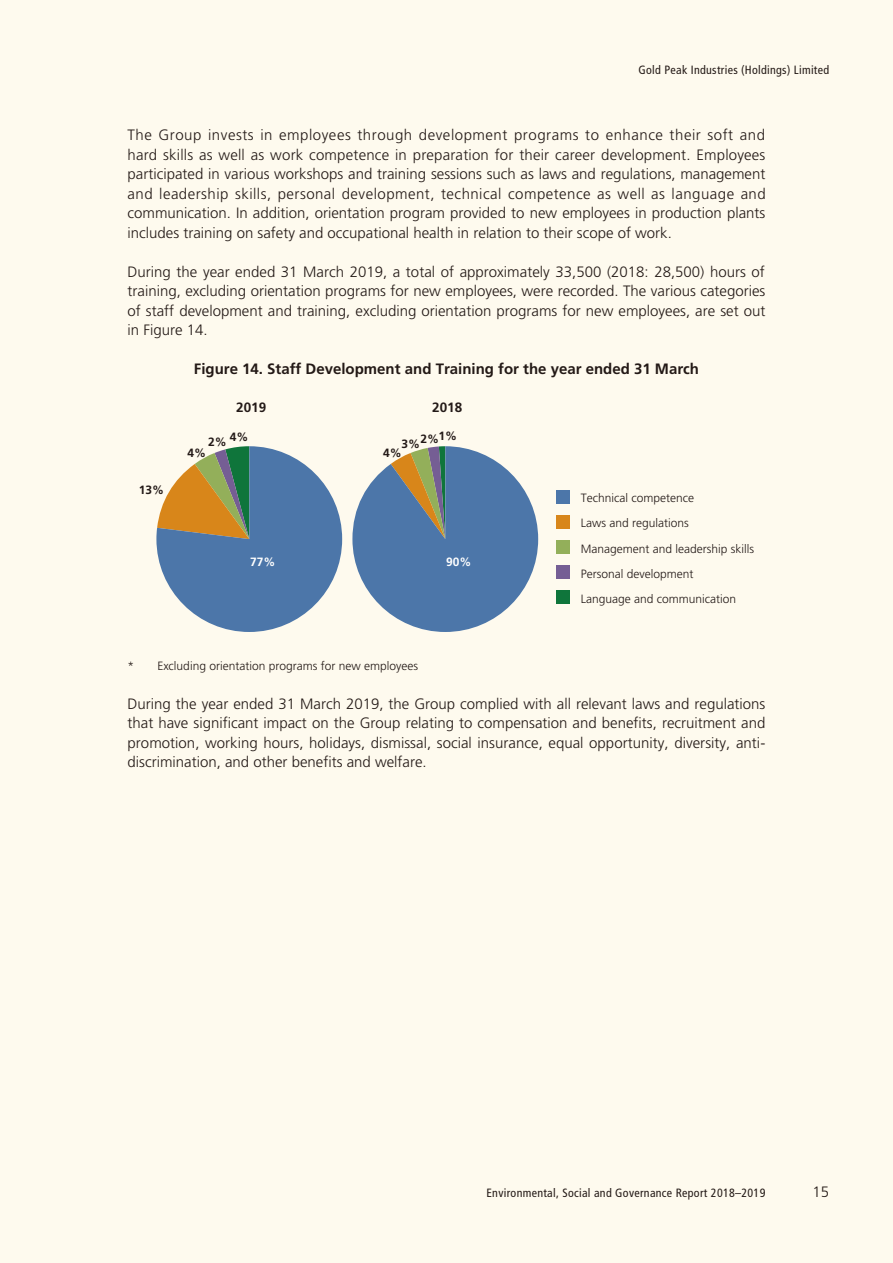
<style>
.page{position:relative;width:893px;height:1263px;background:#fefaee}
.page>*{position:absolute;margin:0;border:0;box-sizing:border-box;transform-origin:0 0}
.t1{font:300 15px/19.5px "Frutiger LT Std";color:#231916;text-align:justify}
.t2{font:700 15px "Frutiger LT Std";color:#231916}
.t3{font:700 13.5px "Frutiger LT Std";color:#231917}
.t4{font:300 12px/25.2px "Frutiger LT Std";color:#231917}
.t5{font:condensed 12px "Frutiger LT Std";letter-spacing:.025em;color:#231916}
.t6{font:300 12px "Frutiger LT Std";color:#231916}
.t7{font:700 12px/8.6px "Frutiger LT Std";color:#231917}
.t8{font:700 12px "Frutiger LT Std";color:#fff}
</style>
<div class="page">
<div style="left:556px;top:515px;width:13px;height:14px;background:#d8861a"></div>
<div style="left:556px;top:490px;width:13px;height:13px;background:#4c76a9"></div>
<div style="left:556px;top:540px;width:13px;height:14px;background:#93af5a"></div>
<div style="left:556px;top:565px;width:13px;height:14px;background:#755e94"></div>
<div style="left:556px;top:591px;width:13px;height:13px;background:#0f753b"></div>
<svg style="left:352px;top:446px;width:186px;height:186px"></svg>
<svg style="left:156px;top:446px;width:186px;height:186px"></svg>
<p class="t5" style="left:638px;top:63px;width:192px">Gold Peak Industries (Holdings) Limited</p>
<p class="t1" style="left:128px;top:125px;width:640px">The Group invests in employees through development programs to enhance their soft and hard skills as well as work competence in preparation for their career development. Employees participated in various workshops and training sessions such as laws and regulations, management and leadership skills, personal development, technical competence as well as language and communication. In addition, orientation program provided to new employees in production plants includes training on safety and occupational health in relation to their scope of work.</p>
<p class="t1" style="left:128px;top:262px;width:639px">During the year ended 31 March 2019, a total of approximately 33,500 (2018: 28,500) hours of training, excluding orientation programs for new employees, were recorded. The various categories of staff development and training, excluding orientation programs for new employees, are set out in Figure 14.</p>
<p class="t2" style="left:194px;top:360px;width:507px">Figure 14. Staff Development and Training for the year ended 31 March</p>
<p class="t7" style="left:139px;top:486px;width:27px">13%</p>
<p class="t3" style="left:236px;top:399px;width:32px">2019</p>
<p class="t7" style="left:208px;top:435px;width:42px">2% 4%</p>
<p class="t7" style="left:187px;top:448px;width:20px">4%</p>
<p class="t8" style="left:250px;top:555px;width:27px">77%</p>
<p class="t3" style="left:432px;top:399px;width:32px">2018</p>
<p class="t7" style="left:421px;top:433px;width:38px">2%1%</p>
<p class="t7" style="left:383px;top:440px;width:39px;text-indent:18px">3%<br>4%</p>
<p class="t8" style="left:446px;top:555px;width:27px">90%</p>
<p class="t4" style="left:581px;top:486px;width:115px">Technical competence</p>
<p class="t4" style="left:581px;top:511px;width:175px">Laws and regulations<br>Management and leadership skills<br>Personal development<br>Language and communication</p>
<p class="t6" style="left:128px;top:659px;width:292px">* Excluding orientation programs for new employees</p>
<p class="t1" style="left:128px;top:694px;width:639px">During the year ended 31 March 2019, the Group complied with all relevant laws and regulations that have significant impact on the Group relating to compensation and benefits, recruitment and promotion, working hours, holidays, dismissal, social insurance, equal opportunity, diversity, anti&shy;discrimination, and other benefits and welfare.</p>
<p class="t5" style="left:486px;top:1186px;width:280px">Environmental, Social and Governance Report 2018–2019</p>
<p class="t1" style="left:812px;top:1182px;width:18px">15</p>
</div>
